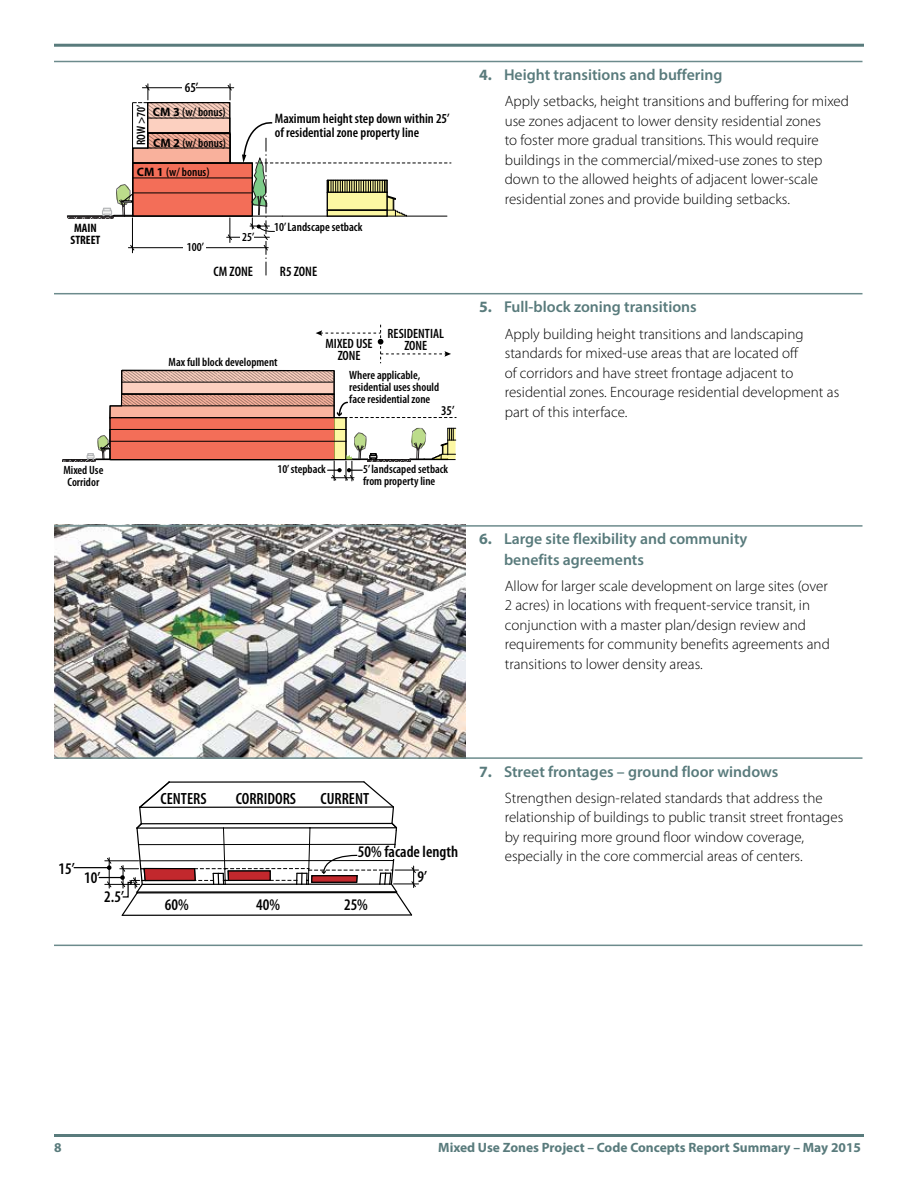
<style>
.page{position:relative;width:918px;height:1188px;background:#fff}
.page>*{position:absolute;margin:0;border:0;box-sizing:border-box;transform-origin:0 0}
.t1{font:600 condensed 16.35px "Myriad Pro";color:#000}
.t2{font:600 15.75px/20.2px "Myriad Pro";color:#597b7c}
.t3{font:300 15px/19.5px "Myriad Pro";color:#000}
.t4{font:600 condensed 13.8px/13.8px "Myriad Pro";color:#000}
.t5{font:700 13.5px "Myriad Pro";color:#597b7c}
.t6{font:600 condensed 13.5px/12px "Myriad Pro";color:#000;text-align:center}
.t7{font:600 condensed 12.3px "Myriad Pro";color:#010101}
.t8{font:600 condensed 12.3px "Myriad Pro";color:#000}
.t9{font:700 condensed 12.3px/12.3px "Myriad Pro";color:#000}
.t10{font:600 condensed 12px/12px "Myriad Pro";color:#000}
.s1{font-weight:700;font-stretch:normal}
.s2{font-weight:700}
</style>
<div class="page">
<hr style="left:54px;top:44px;width:810px;height:3px;background:#597b7c">
<hr style="left:54px;top:1134px;width:810px;height:3px;background:#597b7c">
<svg style="left:149px;top:104px;width:79px;height:14px"></svg>
<div style="left:147px;top:102px;width:83px;height:31px;border:1px solid #000"></div>
<hr style="left:67px;top:216px;width:47px;height:3px;background:#bfbfbf">
<hr style="left:142px;top:87px;width:92px;height:1px;background:#000">
<hr style="left:132px;top:103px;width:1px;height:60px;background:#000">
<svg style="left:227px;top:84px;width:5px;height:16px"></svg>
<svg style="left:133px;top:84px;width:17px;height:19px"></svg>
<div style="left:182px;top:84px;width:14px;height:9px;background:#fff"></div>
<svg style="left:102px;top:118px;width:349px;height:158px"></svg>
<hr style="left:63px;top:459px;width:47px;height:1px;background:#000">
<hr style="left:63px;top:460px;width:33px;height:2px;background:#bfbfbf">
<svg style="left:316px;top:325px;width:135px;height:38px"></svg>
<svg style="left:87px;top:370px;width:369px;height:111px"></svg>
<img style="left:54px;top:527px;width:411px;height:230px">
<hr style="left:74px;top:867px;width:35px;height:1px;background:#000">
<svg style="left:99px;top:781px;width:320px;height:135px"></svg>
<hr style="left:54px;top:61px;width:411px;height:1px;background:#6c8b8c">
<hr style="left:465px;top:61px;width:397px;height:1px;background:#6c8b8c">
<hr style="left:54px;top:293px;width:411px;height:1px;background:#6c8b8c">
<hr style="left:465px;top:293px;width:397px;height:1px;background:#6c8b8c">
<hr style="left:54px;top:525px;width:411px;height:2px;background:#6c8b8c">
<hr style="left:465px;top:525px;width:397px;height:2px;background:#6c8b8c">
<hr style="left:54px;top:757px;width:411px;height:2px;background:#6c8b8c">
<hr style="left:465px;top:757px;width:397px;height:2px;background:#6c8b8c">
<hr style="left:54px;top:945px;width:411px;height:1px;background:#6c8b8c">
<hr style="left:465px;top:945px;width:397px;height:1px;background:#6c8b8c">
<p class="t9" style="left:71px;top:221px;width:31px">MAIN<br>STREET</p>
<p class="t10" style="left:63px;top:464px;width:41px;text-align:center">Mixed Use<br>Corridor</p>
<p class="t4" style="left:185px;top:80px;width:15px">65’</p>
<p class="t8" style="left:134px;top:145px;width:42px;rotate:-90deg">ROW &gt;70’</p>
<p class="t4" style="left:275px;top:111px;width:176px">Maximum height step down within 25’ of residential zone property line</p>
<p class="t7" style="left:153px;top:105px;width:74px"><span class="s1">CM 3</span> (w/ bonus)</p>
<p class="t7" style="left:153px;top:135px;width:74px"><span class="s1">CM 2</span> (w/ bonus)</p>
<p class="t7" style="left:137px;top:164px;width:74px"><span class="s1">CM 1</span> (w/ bonus)</p>
<p class="t8" style="left:187px;top:240px;width:19px">100’</p>
<p class="t8" style="left:242px;top:229px;width:14px">25’</p>
<p class="t8" style="left:274px;top:220px;width:90px">10’ Landscape setback</p>
<p class="t4" style="left:214px;top:265px;width:41px">CM ZONE</p>
<p class="t4" style="left:280px;top:265px;width:39px">R5 ZONE</p>
<p class="t10" style="left:169px;top:356px;width:111px">Max full block development</p>
<p class="t6" style="left:326px;top:338px;width:49px">MIXED USE<br>ZONE</p>
<p class="t6" style="left:388px;top:327px;width:58px">RESIDENTIAL<br>ZONE</p>
<p class="t10" style="left:349px;top:369px;width:91px">Where applicable, residential uses should face residential zone</p>
<p class="t6" style="left:441px;top:405px;width:15px">35’</p>
<p class="t10" style="left:278px;top:462px;width:50px">10’ stepback</p>
<p class="t10" style="left:363px;top:462px;width:87px">5’ landscaped setback from property line</p>
<p class="t2" style="left:479px;top:64px;width:245px"><span class="s2">4.</span> Height transitions and buffering</p>
<p class="t3" style="left:505px;top:91px;width:346px">Apply setbacks, height transitions and buffering for mixed use zones adjacent to lower density residential zones<br>to foster more gradual transitions. This would require buildings in the commercial/mixed-use zones to step down to the allowed heights of adjacent lower-scale residential zones and provide building setbacks.</p>
<p class="t2" style="left:479px;top:296px;width:219px"><span class="s2">5.</span> Full-block zoning transitions</p>
<p class="t3" style="left:505px;top:324px;width:336px">Apply building height transitions and landscaping standards for mixed-use areas that are located off<br>of corridors and have street frontage adjacent to residential zones. Encourage residential development as part of this interface.</p>
<p class="t2" style="left:504px;top:529px;width:245px;text-indent:-25px"><span class="s2">6.</span> Large site flexibility and community benefits agreements</p>
<p class="t3" style="left:505px;top:576px;width:327px">Allow for larger scale development on large sites (over 2 acres) in locations with frequent-service transit, in conjunction with a master plan/design review and requirements for community benefits agreements and transitions to lower density areas.</p>
<p class="t1" style="left:58px;top:859px;width:18px">15’</p>
<p class="t1" style="left:84px;top:867px;width:18px">10’</p>
<p class="t1" style="left:104px;top:886px;width:21px">2.5’</p>
<p class="t1" style="left:161px;top:789px;width:48px">CENTERS</p>
<p class="t1" style="left:236px;top:789px;width:62px">CORRIDORS</p>
<p class="t1" style="left:320px;top:789px;width:50px">CURRENT</p>
<p class="t1" style="left:358px;top:842px;width:102px">50% facade length</p>
<p class="t1" style="left:165px;top:894px;width:25px">60%</p>
<p class="t1" style="left:256px;top:894px;width:25px">40%</p>
<p class="t1" style="left:344px;top:894px;width:25px">25%</p>
<p class="t1" style="left:418px;top:867px;width:11px">9’</p>
<p class="t2" style="left:479px;top:761px;width:301px"><span class="s2">7.</span> Street frontages – ground floor windows</p>
<p class="t3" style="left:505px;top:788px;width:340px">Strengthen design-related standards that address the relationship of buildings to public transit street frontages by requiring more ground floor window coverage, especially in the core commercial areas of centers.</p>
<p class="t5" style="left:54px;top:1138px;width:9px">8</p>
<p class="t5" style="left:438px;top:1138px;width:424px">Mixed Use Zones Project – Code Concepts Report Summary – May 2015</p>
</div>
